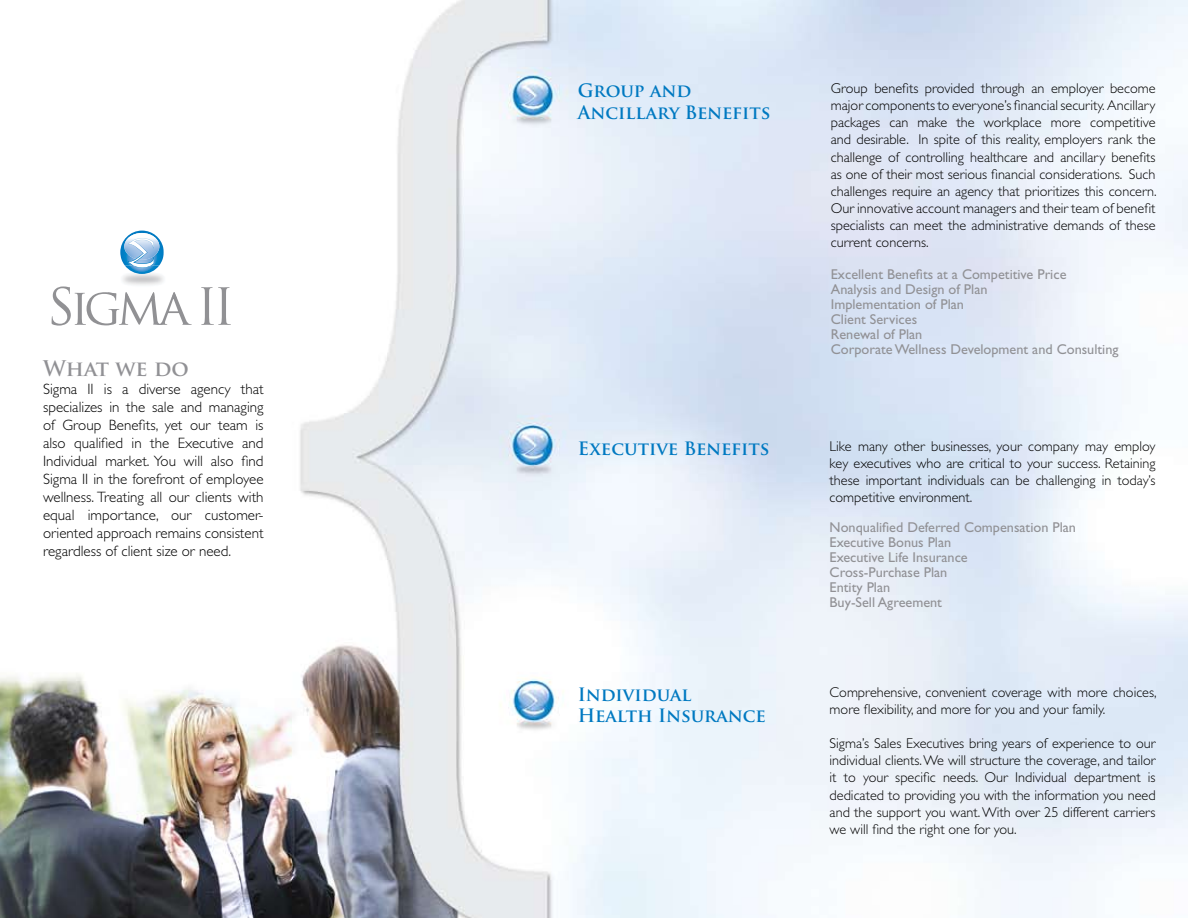
<style>
.page{position:relative;width:1188px;height:918px;background:#fff}
.page>*{position:absolute;margin:0;border:0;box-sizing:border-box;transform-origin:0 0}
.t1{font:700 21px "Trajan Pro";color:#919195}
.t2{font:700 18px/21.6px "Trajan Pro";color:#0079c1}
.t3{font:300 15px/18px "Gill Sans Std";color:#000;text-align:justify}
.t4{font:300 14.25px/17.1px "Gill Sans Std";color:#000;text-align:justify}
.t5{font:14.25px/15px "Gill Sans Std";color:#919195}
</style>
<div class="page">
<img style="left:0;top:0;width:1188px;height:918px">
<svg style="left:201px;top:287px;width:30px;height:38px"></svg>
<img style="left:108px;top:260px;width:70px;height:26px">
<svg style="left:52px;top:286px;width:140px;height:40px"></svg>
<svg style="left:119px;top:228px;width:45px;height:46px"></svg>
<h1 class="t1" style="left:43px;top:356px;width:147px">What we do</h1>
<p class="t3" style="left:43px;top:380px;width:222px">Sigma II is a diverse agency that specializes in the sale and managing of Group Benefits, yet our team is also qualified in the Executive and Individual market. You will also find Sigma II in the forefront of employee wellness. Treating all our clients with equal importance, our customer&shy;oriented approach remains consistent regardless of client size or need.</p>
<p class="t2" style="left:578px;top:80px;width:194px">Group and<br>Ancillary Benefits</p>
<p class="t4" style="left:831px;top:80px;width:327px">Group benefits provided through an employer become major components to everyone’s financial security. Ancillary packages can make the workplace more competitive and desirable. In spite of this reality, employers rank the challenge of controlling healthcare and ancillary benefits as one of their most serious financial considerations. Such challenges require an agency that prioritizes this concern.<br>Our innovative account managers and their team of benefit specialists can meet the administrative demands of these current concerns.</p>
<p class="t5" style="left:831px;top:267px;width:289px">Excellent Benefits at a Competitive Price<br>Analysis and Design of Plan<br>Implementation of Plan<br>Client Services<br>Renewal of Plan<br>Corporate Wellness Development and Consulting</p>
<p class="t2" style="left:578px;top:438px;width:193px">Executive Benefits</p>
<p class="t4" style="left:830px;top:438px;width:327px">Like many other businesses, your company may employ key executives who are critical to your success. Retaining these important individuals can be challenging in today’s competitive environment.</p>
<p class="t5" style="left:830px;top:520px;width:248px">Nonqualified Deferred Compensation Plan<br>Executive Bonus Plan<br>Executive Life Insurance<br>Cross-Purchase Plan<br>Entity Plan<br>Buy-Sell Agreement</p>
<p class="t2" style="left:578px;top:684px;width:190px">Individual<br>Health Insurance</p>
<p class="t4" style="left:830px;top:684px;width:329px">Comprehensive, convenient coverage with more choices, more flexibility, and more for you and your family.</p>
<p class="t4" style="left:830px;top:735px;width:328px">Sigma’s Sales Executives bring years of experience to our individual clients. We will structure the coverage, and tailor it to your specific needs. Our Individual department is dedicated to providing you with the information you need and the support you want. With over 25 different carriers we will find the right one for you.</p>
</div>
